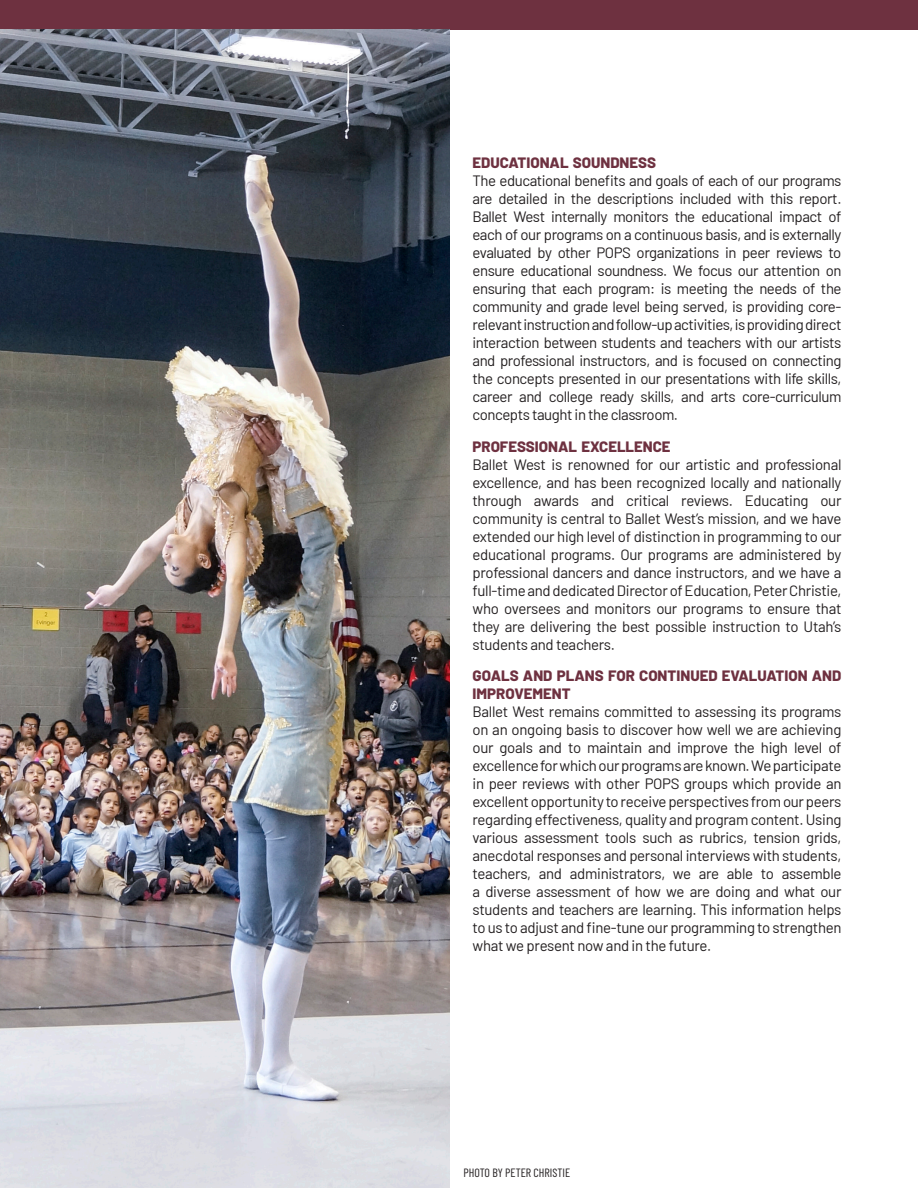
<style>
.page{position:relative;width:918px;height:1188px;background:#fff}
.page>*{position:absolute;margin:0;border:0;box-sizing:border-box;transform-origin:0 0}
.t1{font:15px/18px "Barlow";letter-spacing:-.025em;color:#231f20;text-align:justify}
.t2{font:800 15px/18px "Barlow";color:#6e3140}
.t3{font:12px "Barlow Condensed";color:#231f20}
</style>
<div class="page">
<div style="left:0;top:0;width:918px;height:30px;background:#6e3140"></div>
<img style="left:0;top:30px;width:450px;height:1158px">
<p class="t2" style="left:472px;top:153px;width:185px">EDUCATIONAL SOUNDNESS</p>
<p class="t1" style="left:472px;top:171px;width:371px">The educational benefits and goals of each of our programs are detailed in the descriptions included with this report.<br>Ballet West internally monitors the educational impact of each of our programs on a continuous basis, and is externally evaluated by other POPS organizations in peer reviews to ensure educational soundness. We focus our attention on ensuring that each program: is meeting the needs of the community and grade level being served, is providing core&shy;relevant instruction and follow-up activities, is providing direct interaction between students and teachers with our artists and professional instructors, and is focused on connecting the concepts presented in our presentations with life skills, career and college ready skills, and arts core-curriculum concepts taught in the classroom.</p>
<p class="t2" style="left:472px;top:436px;width:200px">PROFESSIONAL EXCELLENCE</p>
<p class="t1" style="left:472px;top:454px;width:371px">Ballet West is renowned for our artistic and professional excellence, and has been recognized locally and nationally through awards and critical reviews. Educating our community is central to Ballet West’s mission, and we have extended our high level of distinction in programming to our educational programs. Our programs are administered by professional dancers and dance instructors, and we have a full-time and dedicated Director of Education, Peter Christie, who oversees and monitors our programs to ensure that they are delivering the best possible instruction to Utah’s students and teachers.</p>
<p class="t2" style="left:472px;top:666px;width:370px">GOALS AND PLANS FOR CONTINUED EVALUATION AND<br>IMPROVEMENT</p>
<p class="t1" style="left:472px;top:702px;width:371px">Ballet West remains committed to assessing its programs on an ongoing basis to discover how well we are achieving our goals and to maintain and improve the high level of excellence for which our programs are known. We participate in peer reviews with other POPS groups which provide an excellent opportunity to receive perspectives from our peers regarding effectiveness, quality and program content. Using various assessment tools such as rubrics, tension grids, anecdotal responses and personal interviews with students, teachers, and administrators, we are able to assemble a diverse assessment of how we are doing and what our students and teachers are learning. This information helps to us to adjust and fine-tune our programming to strengthen what we present now and in the future.</p>
<p class="t3" style="left:464px;top:1164px;width:108px">PHOTO BY PETER CHRISTIE</p>
</div>
